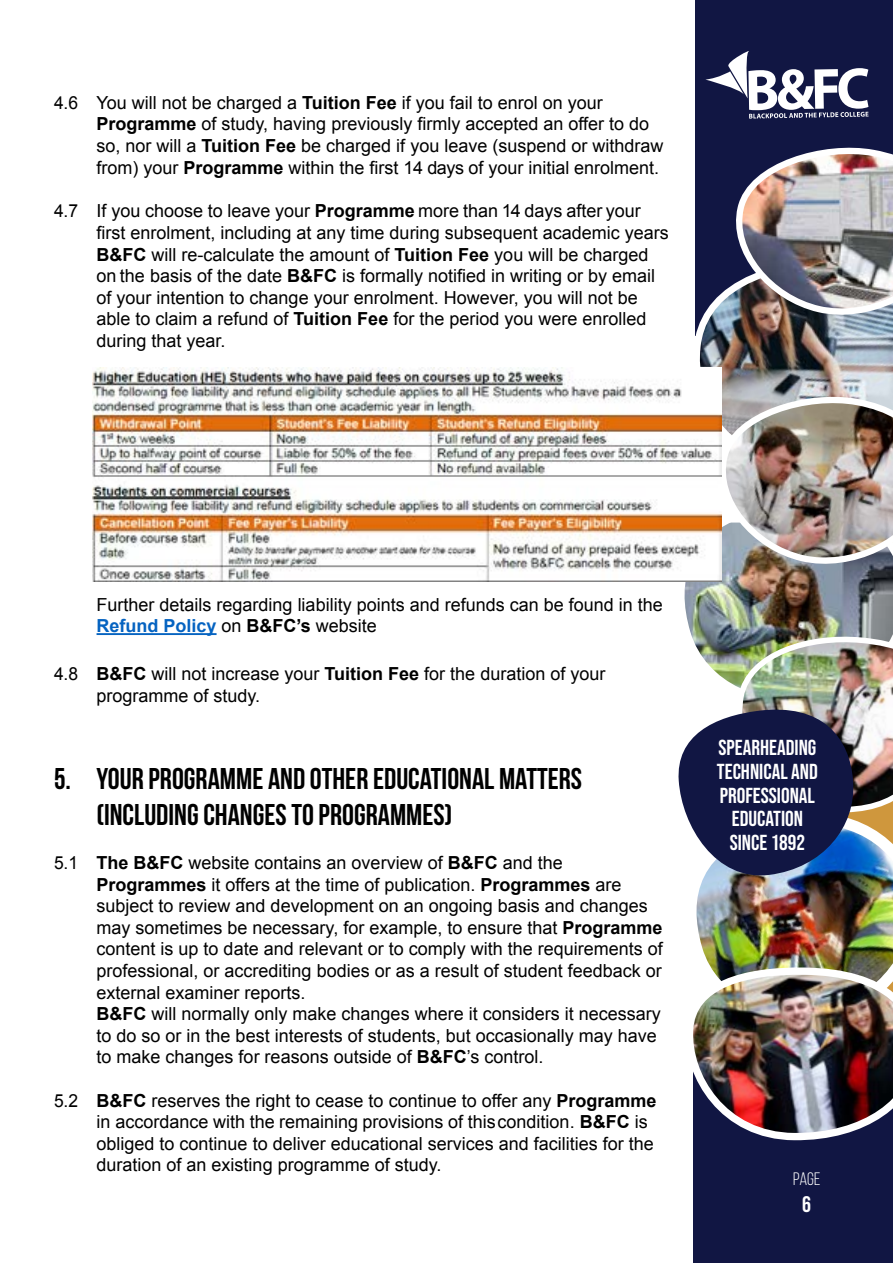
<style>
.page{position:relative;width:893px;height:1263px;background:#fff}
.page>*{position:absolute;margin:0;border:0;box-sizing:border-box;transform-origin:0 0}
.t1{font:700 30px/36px "Bebas Neue";color:#000}
.t2{font:700 22.5px "Bebas Neue";color:#fff}
.t3{font:21.6px/23.7px "Bebas Neue";color:#fff;text-align:center}
.t4{font:18px/21.6px "Arial";color:#000}
.t5{font:18px "Bebas Neue";color:#fff}
.s1{font-weight:700}
.s2{font-weight:700;color:#0563c1}
</style>
<div class="page">
<div style="left:695px;top:0;width:198px;height:336px;background:#111643"></div>
<img style="left:695px;top:286px;width:198px;height:107px">
<div style="left:693px;top:1024px;width:200px;height:239px;background:#111643"></div>
<img style="left:684px;top:569px;width:209px;height:66px">
<img style="left:696px;top:882px;width:197px;height:83px">
<img style="left:693px;top:965px;width:200px;height:176px">
<img style="left:731px;top:147px;width:162px;height:173px">
<img style="left:721px;top:393px;width:172px;height:176px">
<img style="left:678px;top:635px;width:215px;height:247px">
<hr style="left:97px;top:633px;width:120px;height:2px;background:#0563c1">
<img style="left:93px;top:368px;width:628px;height:214px">
<svg style="left:705px;top:51px;width:163px;height:68px"></svg>
<p class="t4" style="left:97px;top:92px;width:568px;text-indent:-43px">4.6 You will not be charged a <span class="s1">Tuition Fee</span> if you fail to enrol on your <span class="s1">Programme</span> of study, having previously firmly accepted an offer to do so, nor will a <span class="s1">Tuition Fee</span> be charged if you leave (suspend or withdraw from) your <span class="s1">Programme</span> within the first 14 days of your initial enrolment.</p>
<p class="t4" style="left:97px;top:201px;width:574px;text-indent:-42px">4.7 If you choose to leave your <span class="s1">Programme</span> more than 14 days after your first enrolment, including at any time during subsequent academic years <span class="s1">B&amp;FC</span> will re-calculate the amount of <span class="s1">Tuition Fee</span> you will be charged on the basis of the date <span class="s1">B&amp;FC</span> is formally notified in writing or by email of your intention to change your enrolment. However, you will not be able to claim a refund of <span class="s1">Tuition Fee</span> for the period you were enrolled during that year.</p>
<p class="t4" style="left:97px;top:594px;width:568px">Further details regarding liability points and refunds can be found in the<br><span class="s2">Refund Policy</span> on <span class="s1">B&amp;FC’s</span> website</p>
<p class="t4" style="left:97px;top:663px;width:510px;text-indent:-43px">4.8 <span class="s1">B&amp;FC</span> will not increase your <span class="s1">Tuition Fee</span> for the duration of your programme of study.</p>
<h1 class="t1" style="left:97px;top:760px;width:487px;text-indent:-43px">5. YOUR PROGRAMME AND OTHER EDUCATIONAL MATTERS (INCLUDING CHANGES TO PROGRAMMES)</h1>
<p class="t4" style="left:97px;top:852px;width:568px;text-indent:-43px">5.1 <span class="s1">The B&amp;FC</span> website contains an overview of <span class="s1">B&amp;FC</span> and the <span class="s1">Programmes</span> it offers at the time of publication. <span class="s1">Programmes</span> are subject to review and development on an ongoing basis and changes may sometimes be necessary, for example, to ensure that <span class="s1">Programme </span>content is up to date and relevant or to comply with the requirements of professional, or accrediting bodies or as a result of student feedback or external examiner reports.<br><span class="s1">B&amp;FC</span> will normally only make changes where it considers it necessary to do so or in the best interests of students, but occasionally may have to make changes for reasons outside of <span class="s1">B&amp;FC</span>’s control.</p>
<p class="t4" style="left:97px;top:1089px;width:561px;text-indent:-43px">5.2 <span class="s1">B&amp;FC</span> reserves the right to cease to continue to offer any <span class="s1">Programme </span>in accordance with the remaining provisions of thiscondition. <span class="s1">B&amp;FC</span> is obliged to continue to deliver educational services and facilities for the duration of an existing programme of study.</p>
<p class="t3" style="left:717px;top:736px;width:102px">SPEARHEADING<br>TECHNICAL AND<br>PROFESSIONAL<br>EDUCATION<br>SINCE 1892</p>
<p class="t5" style="left:793px;top:1169px;width:29px">Page</p>
<p class="t2" style="left:802px;top:1191px;width:10px">6</p>
</div>
